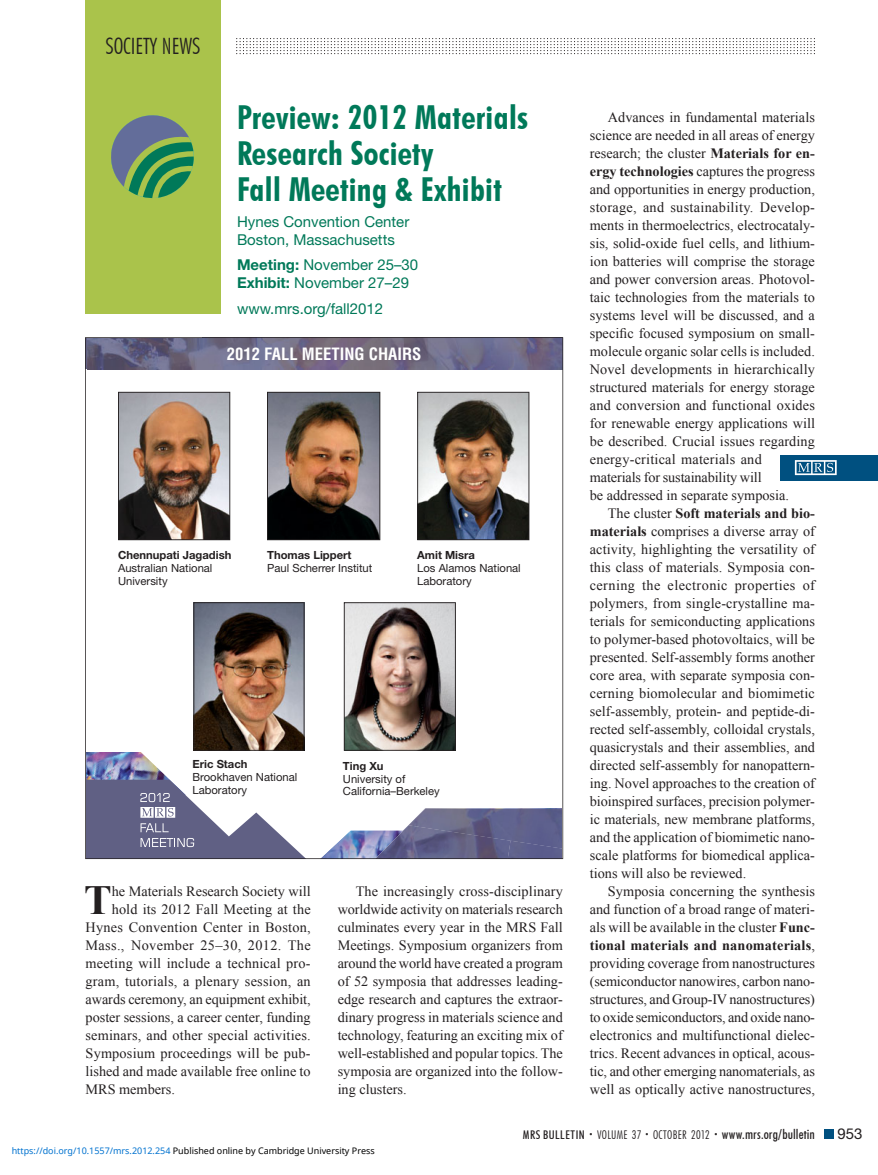
<style>
.page{position:relative;width:878px;height:1175px;background:#fff}
.page>*{position:absolute;margin:0;border:0;box-sizing:border-box;transform-origin:0 0}
.t1{font:700 41.4px "Times New Roman";color:#231f20}
.t2{font:700 condensed 33px/36px "Futura BT";letter-spacing:.01em;color:#007959}
.t3{font:300 condensed 22.5px "Futura BT";color:#231f20}
.t4{font:700 condensed 16.65px "Helvetica LT Std";color:#fff}
.t5{font:15px/18px "Helvetica Neue LT Std";color:#007959}
.t6{font:15px "Helvetica Neue LT Std";color:#231f20}
.t7{font:14.25px/18px "Times New Roman";color:#231f20;text-align:justify}
.t8{font:14.25px "Times New Roman";letter-spacing:.025em;color:#231f20}
.t9{font:500 condensed 13.5px "Futura BT";letter-spacing:.01em;color:#231f20}
.t10{font:11.25px/12.8px "Helvetica Neue LT Std";color:#231f20}
.t11{font:700 11.25px "Helvetica Neue LT Std";color:#231f20}
.t12{font:9px "Noto Sans";color:#000}
.s1{font-weight:700}
.s2{color:#0172cf}
.s3{font-size:12px}
.s4{font-weight:300;font-size:7.5px}
.s5{font-weight:300;font-size:12px}
</style>
<div class="page">
<div style="left:824px;top:1130px;width:9px;height:8px;background:#005080"></div>
<svg style="left:236px;top:38px;width:578px;height:16px"></svg>
<div style="left:86px;top:0;width:134px;height:314px;background:#aac34b"></div>
<svg style="left:111px;top:115px;width:83px;height:83px"></svg>
<div style="left:779px;top:455px;width:99px;height:26px;background:#005080"></div>
<svg style="left:794px;top:460px;width:42px;height:15px"></svg>
<img style="left:85px;top:337px;width:478px;height:522px">
<h3 class="t3" style="left:105px;top:32px;width:96px">SOCIETY NEWS</h3>
<h2 class="t2" style="left:237px;top:99px;width:293px">Preview: 2012 Materials<br>Research Society<br>Fall Meeting &amp; Exhibit</h2>
<p class="t5" style="left:237px;top:214px;width:174px">Hynes Convention Center<br>Boston, Massachusetts</p>
<p class="t5" style="left:237px;top:257px;width:183px"><span class="s1">Meeting:</span> November 25–30<br><span class="s1">Exhibit:</span> November 27–29</p>
<p class="t5" style="left:237px;top:301px;width:148px">www.mrs.org/fall2012</p>
<p class="t4" style="left:227px;top:348px;width:196px">2012 FALL MEETING CHAIRS</p>
<p class="t11" style="left:118px;top:551px;width:115px">Chennupati Jagadish</p>
<p class="t10" style="left:118px;top:563px;width:96px">Australian National<br>University</p>
<p class="t11" style="left:267px;top:551px;width:86px">Thomas Lippert</p>
<p class="t10" style="left:267px;top:563px;width:107px">Paul Scherrer Institut</p>
<p class="t11" style="left:417px;top:551px;width:59px">Amit Misra</p>
<p class="t10" style="left:417px;top:563px;width:105px">Los Alamos National<br>Laboratory</p>
<p class="t11" style="left:192px;top:760px;width:57px">Eric Stach</p>
<p class="t10" style="left:192px;top:772px;width:106px">Brookhaven National<br>Laboratory</p>
<p class="t11" style="left:343px;top:761px;width:42px">Ting Xu</p>
<p class="t10" style="left:343px;top:773px;width:98px">University of<br>California–Berkeley</p>
<h1 class="t1" style="left:84px;top:877px;width:29px">T</h1>
<p class="t7" style="left:112px;top:882px;width:200px">he Materials Research Society will</p>
<p class="t7" style="left:112px;top:900px;width:200px">hold its 2012 Fall Meeting at the</p>
<p class="t7" style="left:86px;top:918px;width:227px">Hynes Convention Center in Boston,</p>
<p class="t8" style="left:86px;top:937px;width:227px">Mass., November 25–30, 2012. The</p>
<p class="t7" style="left:86px;top:954px;width:227px">meeting will include a technical pro-</p>
<p class="t7" style="left:86px;top:972px;width:227px">gram, tutorials, a plenary session, an</p>
<p class="t7" style="left:86px;top:990px;width:227px">awards ceremony, an equipment exhibit,</p>
<p class="t7" style="left:86px;top:1008px;width:227px">poster sessions, a career center, funding</p>
<p class="t7" style="left:86px;top:1026px;width:227px">seminars, and other special activities.</p>
<p class="t7" style="left:86px;top:1044px;width:227px">Symposium proceedings will be pub-</p>
<p class="t7" style="left:86px;top:1062px;width:227px">lished and made available free online to</p>
<p class="t7" style="left:86px;top:1080px;width:91px">MRS members.</p>
<p class="t7" style="left:337px;top:882px;width:227px;text-indent:18px">The increasingly cross-disciplinary worldwide activity on materials research culminates every year in the MRS Fall Meetings. Symposium organizers from around the world have created a program of 52 symposia that addresses leading&shy;edge research and captures the extraor&shy;dinary progress in materials science and technology, featuring an exciting mix of well-established and popular topics. The symposia are organized into the follow&shy;ing clusters.</p>
<p class="t7" style="left:589px;top:108px;width:227px;text-align:left;text-indent:18px">Advances in fundamental materials science are needed in all areas of energy research; the cluster <span class="s1">Materials for en&shy;ergy technologies</span> captures the progress and opportunities in energy production, storage, and sustainability. Develop&shy;ments in thermoelectrics, electrocataly&shy;sis, solid-oxide fuel cells, and lithium&shy;ion batteries will comprise the storage and power conversion areas. Photovol&shy;taic technologies from the materials to systems level will be discussed, and a specific focused symposium on small&shy;molecule organic solar cells is included.<br>Novel developments in hierarchically structured materials for energy storage and conversion and functional oxides for renewable energy applications will be described. Crucial issues regarding energy-critical materials and materials for sustainability will<br>be addressed in separate symposia.</p>
<p class="t7" style="left:589px;top:504px;width:227px;text-indent:18px">The cluster <span class="s1">Soft materials and bio&shy;materials</span> comprises a diverse array of activity, highlighting the versatility of this class of materials. Symposia con&shy;cerning the electronic properties of polymers, from single-crystalline ma&shy;terials for semiconducting applications to polymer-based photovoltaics, will be presented. Self-assembly forms another core area, with separate symposia con&shy;cerning biomolecular and biomimetic self-assembly, protein- and peptide-di&shy;rected self-assembly, colloidal crystals, quasicrystals and their assemblies, and directed self-assembly for nanopattern&shy;ing. Novel approaches to the creation of bioinspired surfaces, precision polymer&shy;ic materials, new membrane platforms, and the application of biomimetic nano&shy;scale platforms for biomedical applica&shy;tions will also be reviewed.</p>
<p class="t7" style="left:589px;top:882px;width:227px;text-indent:18px">Symposia concerning the synthesis and function of a broad range of materi&shy;als will be available in the cluster <span class="s1">Func&shy;tional materials and nanomaterials</span>, providing coverage from nanostructures (semiconductor nanowires, carbon nano&shy;structures, and Group-IV nanostructures) to oxide semiconductors, and oxide nano&shy;electronics and multifunctional dielec&shy;trics. Recent advances in optical, acous&shy;tic, and other emerging nanomaterials, as well as optically active nanostructures,</p>
<p class="t12" style="left:12px;top:1143px;width:364px"><span class="s2">https://doi.org/10.1557/mrs.2012.254</span> Published online by Cambridge University Press</p>
<p class="t9" style="left:523px;top:1126px;width:293px"><span class="s3">MRS BULLETIN</span> <span class="s4">•</span> <span class="s5">VOLUME 37</span> <span class="s4">•</span> <span class="s5">OCTOBER 2012</span> <span class="s4">•</span> www.mrs.org/bulletin</p>
<p class="t6" style="left:837px;top:1128px;width:27px">953</p>
</div>
